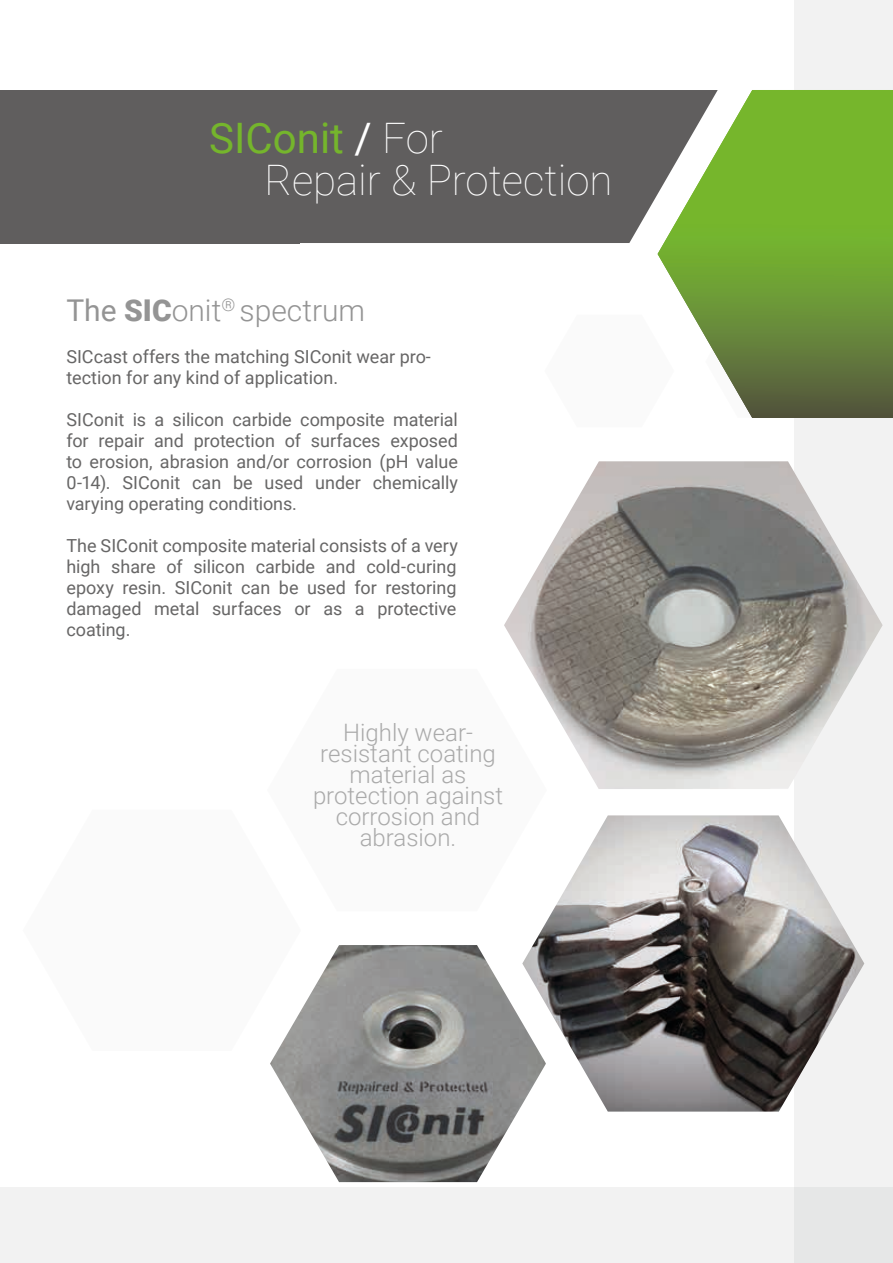
<style>
.page{position:relative;width:893px;height:1263px;background:#fff}
.page>*{position:absolute;margin:0;border:0;box-sizing:border-box;transform-origin:0 0}
.t1{font:100 42px/42px "Roboto";color:#fff}
.t2{font:300 30px "Roboto";color:#949494}
.t3{font:300 24px/21px "Roboto";color:#aaa;text-align:center}
.t4{font:18px/21px "Roboto";color:#676666;text-align:justify}
.s1{font-weight:400;color:#75b52c}
.s2{font-weight:400}
.s3{font-weight:900}
</style>
<div class="page">
<div style="left:794px;top:0;width:99px;height:1263px;background:#f2f2f2"></div>
<div style="left:0;top:1187px;width:893px;height:76px;background:#f2f2f2"></div>
<div style="left:2px;top:90px;width:656px;height:153px;background:#605e5e"></div>
<svg style="left:658px;top:90px;width:235px;height:328px"></svg>
<svg style="left:658px;top:315px;width:16px;height:103px"></svg>
<img style="left:504px;top:461px;width:379px;height:328px">
<img style="left:533px;top:815px;width:331px;height:296px">
<img style="left:270px;top:945px;width:276px;height:237px">
<svg style="left:270px;top:945px;width:31px;height:106px"></svg>
<h1 class="t1" style="left:265px;top:115px;width:349px;text-indent:-55px"><span class="s1">SIConit</span> <span class="s2">/</span> For<br>Repair &amp; Protection</h1>
<h2 class="t2" style="left:66px;top:289px;width:300px"><span class="s2">The</span> <span class="s3">SIC</span>onit<sup>®</sup> spectrum</h2>
<p class="t4" style="left:66px;top:345px;width:366px">SICcast offers the matching SIConit wear pro&shy;tection for any kind of application.</p>
<p class="t4" style="left:66px;top:408px;width:393px">SIConit is a silicon carbide composite material for repair and protection of surfaces exposed to erosion, abrasion and/or corrosion (pH value 0-14). SIConit can be used under chemically varying operating conditions.</p>
<p class="t4" style="left:66px;top:534px;width:393px">The SIConit composite material consists of a very high share of silicon carbide and cold-curing epoxy resin. SIConit can be used for restoring damaged metal surfaces or as a protective coating.</p>
<h3 class="t3" style="left:313px;top:721px;width:192px">Highly wear&shy;resistant coating material as protection against corrosion and abrasion.</h3>
</div>
